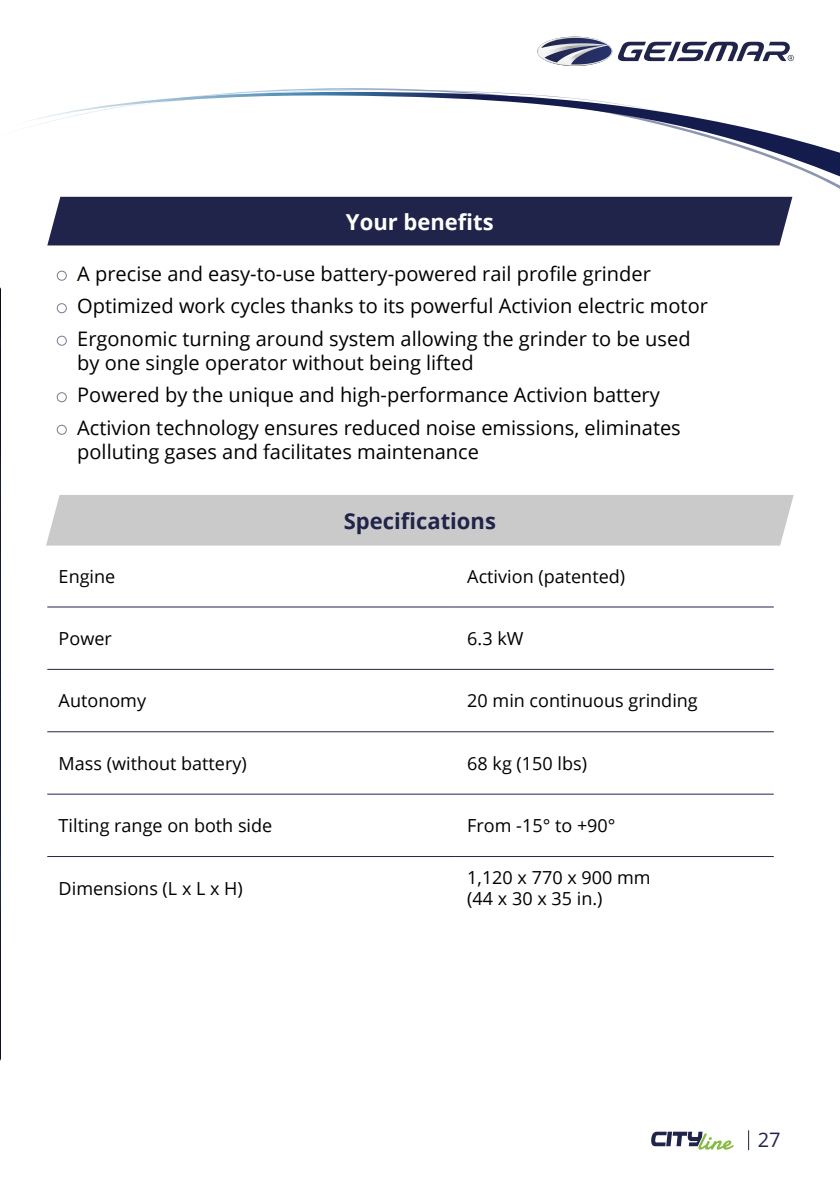
<style>
.page{position:relative;width:840px;height:1191px;background:#fff}
.page>*{position:absolute;margin:0;border:0;box-sizing:border-box;transform-origin:0 0}
.t1{font:700 22px "Open Sans";color:#21244a}
.t2{font:700 22px "Open Sans";color:#fff}
.t3{font:20px/32.6px "Open Sans";color:#000}
.t4{font:20px "Open Sans";color:#21244a}
.t5{font:18px/21.6px "Open Sans";color:#000}
</style>
<div class="page">
<svg style="left:244px;top:88px;width:595px;height:101px"></svg>
<svg style="left:30px;top:92px;width:809px;height:89px"></svg>
<svg style="left:537px;top:37px;width:256px;height:29px"></svg>
<img style="left:0;top:287px;width:1px;height:99px">
<img style="left:0;top:386px;width:1px;height:675px">
<div style="left:47px;top:197px;width:745px;height:48px;background:#21244a"></div>
<div style="left:57px;top:271px;width:10px;height:10px;border:1px solid #807792;border-radius:50%"></div>
<div style="left:57px;top:303px;width:10px;height:10px;border:1px solid #807792;border-radius:50%"></div>
<div style="left:57px;top:336px;width:10px;height:10px;border:1px solid #807792;border-radius:50%"></div>
<div style="left:57px;top:392px;width:10px;height:10px;border:1px solid #807792;border-radius:50%"></div>
<div style="left:57px;top:425px;width:10px;height:10px;border:1px solid #807792;border-radius:50%"></div>
<div style="left:46px;top:495px;width:748px;height:51px;background:#cacaca"></div>
<hr style="left:47px;top:606px;width:408px;height:1px;background:#21244a">
<hr style="left:455px;top:606px;width:318px;height:1px;background:#21244a">
<hr style="left:47px;top:669px;width:408px;height:1px;background:#21244a">
<hr style="left:455px;top:669px;width:318px;height:1px;background:#21244a">
<hr style="left:47px;top:731px;width:408px;height:1px;background:#21244a">
<hr style="left:455px;top:731px;width:318px;height:1px;background:#21244a">
<hr style="left:47px;top:793px;width:408px;height:1px;background:#21244a">
<hr style="left:455px;top:793px;width:318px;height:1px;background:#21244a">
<hr style="left:47px;top:856px;width:408px;height:1px;background:#21244a">
<hr style="left:455px;top:856px;width:318px;height:1px;background:#21244a">
<svg style="left:651px;top:1131px;width:82px;height:18px"></svg>
<p class="t2" style="left:346px;top:206px;width:149px">Your benefits</p>
<p class="t3" style="left:77px;top:257px;width:632px">A precise and easy-to-use battery-powered rail profile grinder<br>Optimized work cycles thanks to its powerful Activion electric motor<br>Ergonomic turning around system allowing the grinder to be used</p>
<p class="t3" style="left:77px;top:346px;width:604px">by one single operator without being lifted<br>Powered by the unique and high-performance Activion battery<br>Activion technology ensures reduced noise emissions, eliminates</p>
<p class="t3" style="left:77px;top:435px;width:403px">polluting gases and facilitates maintenance</p>
<p class="t1" style="left:343px;top:505px;width:154px">Specifications</p>
<p class="t5" style="left:59px;top:565px;width:58px">Engine</p>
<p class="t5" style="left:467px;top:565px;width:159px">Activion (patented)</p>
<p class="t5" style="left:59px;top:627px;width:55px">Power</p>
<p class="t5" style="left:467px;top:627px;width:58px">6.3 kW</p>
<p class="t5" style="left:59px;top:689px;width:89px">Autonomy</p>
<p class="t5" style="left:467px;top:689px;width:232px">20 min continuous grinding</p>
<p class="t5" style="left:59px;top:752px;width:189px">Mass (without battery)</p>
<p class="t5" style="left:467px;top:752px;width:121px">68 kg (150 lbs)</p>
<p class="t5" style="left:59px;top:814px;width:215px">Tilting range on both side</p>
<p class="t5" style="left:467px;top:814px;width:150px">From -15° to +90°</p>
<p class="t5" style="left:59px;top:877px;width:186px">Dimensions (L x L x H)</p>
<p class="t5" style="left:467px;top:866px;width:185px">1,120 x 770 x 900 mm (44 x 30 x 35 in.)</p>
<p class="t4" style="left:757px;top:1126px;width:24px">27</p>
</div>
